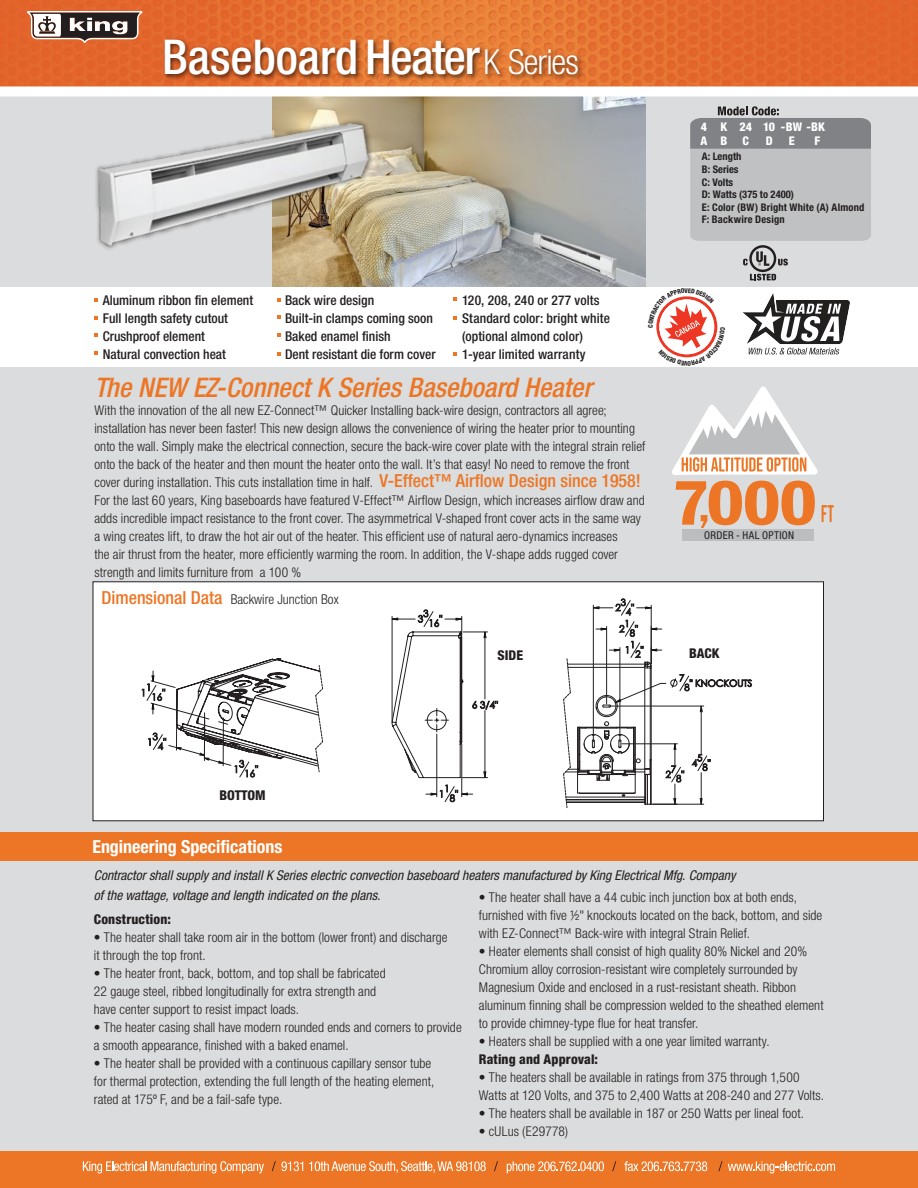
<style>
.page{position:relative;width:918px;height:1188px;background:#dbdcdd}
.page>*{position:absolute;margin:0;border:0;box-sizing:border-box;transform-origin:0 0}
.t1{font:500 condensed 48px "Helvetica Neue LT Std";color:#fff}
.t2{font:italic 500 condensed 27px "Helvetica Neue LT Std";color:#ec7625}
.t3{font:700 condensed 18px "Helvetica Neue LT Std";color:#fff}
.t4{font:500 condensed 18px "Helvetica Neue LT Std";color:#ec7625}
.t5{font:300 condensed 13.5px/18px "Helvetica Neue LT Std";letter-spacing:.005em;color:#231f20}
.t6{font:500 condensed 13.5px/18px "Helvetica Neue LT Std";color:#231f20}
.t7{font:italic condensed 13.5px/19.5px "Helvetica Neue LT Std";color:#231f20}
.t8{font:800 condensed 13.5px "Helvetica Neue LT Std";letter-spacing:.005em;color:#231f20}
.t9{font:800 condensed 12px/13.4px "Helvetica Neue LT Std";letter-spacing:.01em;color:#fff}
.t10{font:condensed 10.8px "Helvetica Neue LT Std";letter-spacing:.03em;color:#231f20}
.t11{font:700 condensed 10.5px/12.6px "Helvetica Neue LT Std";letter-spacing:.015em;color:#231f20}
.s1{font-weight:300;font-size:34.5px}
.s2{font-weight:500;font-size:18px;color:#ec7625}
</style>
<div class="page">
<div style="left:0;top:1151px;width:918px;height:37px;background:#ec7625"></div>
<svg style="left:83px;top:1161px;width:181px;height:12px"></svg>
<svg style="left:309px;top:1161px;width:177px;height:12px"></svg>
<svg style="left:507px;top:1161px;width:97px;height:12px"></svg>
<svg style="left:624px;top:1161px;width:83px;height:10px"></svg>
<svg style="left:272px;top:1161px;width:31px;height:10px"></svg>
<svg style="left:494px;top:1161px;width:4px;height:10px"></svg>
<svg style="left:612px;top:1161px;width:4px;height:10px"></svg>
<svg style="left:718px;top:1161px;width:117px;height:12px"></svg>
<svg style="left:0;top:86px;width:918px;height:9px"></svg>
<img style="left:0;top:0;width:918px;height:86px">
<img style="left:158px;top:30px;width:430px;height:63px">
<svg style="left:27px;top:11px;width:116px;height:32px"></svg>
<div style="left:0;top:832px;width:918px;height:29px;background:#ec7625"></div>
<svg style="left:690px;top:106px;width:181px;height:175px"></svg>
<img style="left:272px;top:96px;width:374px;height:191px">
<div style="left:0;top:287px;width:918px;height:80px;background:#fff"></div>
<svg style="left:277px;top:315px;width:4px;height:4px"></svg>
<svg style="left:277px;top:298px;width:4px;height:3px"></svg>
<svg style="left:277px;top:333px;width:4px;height:4px"></svg>
<svg style="left:277px;top:352px;width:4px;height:4px"></svg>
<svg style="left:94px;top:316px;width:4px;height:3px"></svg>
<svg style="left:94px;top:333px;width:4px;height:4px"></svg>
<svg style="left:94px;top:351px;width:4px;height:4px"></svg>
<svg style="left:94px;top:298px;width:4px;height:4px"></svg>
<svg style="left:453px;top:316px;width:4px;height:4px"></svg>
<svg style="left:453px;top:352px;width:4px;height:4px"></svg>
<svg style="left:453px;top:297px;width:4px;height:4px"></svg>
<hr style="left:0;top:95px;width:918px;height:1px;background:#fff">
<img style="left:272px;top:117px;width:105px;height:136px">
<img style="left:96px;top:124px;width:275px;height:125px">
<div style="left:93px;top:582px;width:731px;height:239px;background:#fff"></div>
<svg style="left:141px;top:658px;width:182px;height:120px"></svg>
<hr style="left:437px;top:734px;width:1px;height:63px;background:#231f20">
<hr style="left:461px;top:744px;width:1px;height:53px;background:#231f20">
<svg style="left:426px;top:784px;width:47px;height:18px"></svg>
<svg style="left:392px;top:609px;width:106px;height:169px"></svg>
<svg style="left:563px;top:598px;width:189px;height:210px"></svg>
<div style="left:682px;top:529px;width:131px;height:12px;background:#bbbdbf"></div>
<svg style="left:672px;top:386px;width:162px;height:142px"></svg>
<svg style="left:742px;top:293px;width:108px;height:62px"></svg>
<svg style="left:656px;top:296px;width:62px;height:62px"></svg>
<h1 class="t1" style="left:162px;top:28px;width:419px">Baseboard Heater<span class="s1">K Series</span></h1>
<p class="t6" style="left:103px;top:291px;width:152px">Aluminum ribbon fin element<br>Full length safety cutout<br>Crushproof element<br>Natural convection heat</p>
<p class="t6" style="left:462px;top:291px;width:150px">120, 208, 240 or 277 volts<br>Standard color: bright white (optional almond color)<br>1-year limited warranty</p>
<p class="t6" style="left:285px;top:291px;width:152px">Back wire design<br>Built-in clamps coming soon<br>Baked enamel finish<br>Dent resistant die form cover</p>
<h2 class="t2" style="left:94px;top:371px;width:499px">The NEW EZ-Connect K Series Baseboard Heater</h2>
<p class="t5" style="left:94px;top:401px;width:552px">With the innovation of the all new EZ-Connect™ Quicker Installing back-wire design, contractors all agree; installation has never been faster! This new design allows the convenience of wiring the heater prior to mounting onto the wall. Simply make the electrical connection, secure the back-wire cover plate with the integral strain relief onto the back of the heater and then mount the heater onto the wall. It’s that easy! No need to remove the front cover during installation. This cuts installation time in half. <span class="s2">V-Effect™ Airflow Design since 1958!<br></span>For the last 60 years, King baseboards have featured V-Effect™ Airflow Design, which increases airflow draw and adds incredible impact resistance to the front cover. The asymmetrical V-shaped front cover acts in the same way a wing creates lift, to draw the hot air out of the heater. This efficient use of natural aero-dynamics increases<br>the air thrust from the heater, more efficiently warming the room. In addition, the V-shape adds rugged cover strength and limits furniture from a 100 %<br>blockage of the heater.</p>
<h3 class="t4" style="left:101px;top:587px;width:123px">Dimensional Data</h3>
<p class="t5" style="left:231px;top:591px;width:109px">Backwire Junction Box</p>
<p class="t9" style="left:781px;top:120px;width:46px">-BW -BK</p>
<p class="t9" style="left:701px;top:120px;width:8px">4<br>A</p>
<p class="t9" style="left:721px;top:120px;width:8px">K<br>B</p>
<p class="t9" style="left:739px;top:120px;width:14px">24<br>C</p>
<p class="t9" style="left:763px;top:120px;width:14px">10<br>D</p>
<p class="t9" style="left:814px;top:134px;width:7px">F</p>
<p class="t9" style="left:789px;top:134px;width:7px">E</p>
<p class="t11" style="left:702px;top:150px;width:164px">A: Length<br>B: Series<br>C: Volts<br>D: Watts (375 to 2400)<br>E: Color (BW) Bright White (A) Almond<br>F: Backwire Design</p>
<p class="t10" style="left:704px;top:528px;width:91px">ORDER - HAL OPTION</p>
<p class="t8" style="left:219px;top:787px;width:48px">BOTTOM</p>
<p class="t8" style="left:498px;top:647px;width:27px">SIDE</p>
<p class="t8" style="left:689px;top:645px;width:32px">BACK</p>
<h3 class="t3" style="left:92px;top:835px;width:192px">Engineering Specifications</h3>
<p class="t7" style="left:94px;top:866px;width:643px">Contractor shall supply and install K Series electric convection baseboard heaters manufactured by King Electrical Mfg. Company of the wattage, voltage and length indicated on the plans.</p>
<p class="t8" style="left:94px;top:911px;width:79px">Construction:</p>
<p class="t5" style="left:94px;top:928px;width:355px">• The heater shall take room air in the bottom (lower front) and discharge it through the top front.</p>
<p class="t5" style="left:94px;top:964px;width:293px">• The heater front, back, bottom, and top shall be fabricated<br>22 gauge steel, ribbed longitudinally for extra strength and have center support to resist impact loads.</p>
<p class="t5" style="left:94px;top:1018px;width:369px">• The heater casing shall have modern rounded ends and corners to provide a smooth appearance, finished with a baked enamel.</p>
<p class="t5" style="left:94px;top:1054px;width:342px">• The heater shall be provided with a continuous capillary sensor tube for thermal protection, extending the full length of the heating element, rated at 175º F, and be a fail-safe type.</p>
<p class="t5" style="left:479px;top:888px;width:345px">• The heater shall have a 44 cubic inch junction box at both ends, furnished with five ½" knockouts located on the back, bottom, and side with EZ-Connect™ Back-wire with integral Strain Relief.</p>
<p class="t5" style="left:479px;top:942px;width:346px">• Heater elements shall consist of high quality 80% Nickel and 20% Chromium alloy corrosion-resistant wire completely surrounded by Magnesium Oxide and enclosed in a rust-resistant sheath. Ribbon aluminum finning shall be compression welded to the sheathed element to provide chimney-type flue for heat transfer.</p>
<p class="t5" style="left:479px;top:1032px;width:292px">• Heaters shall be supplied with a one year limited warranty.</p>
<p class="t8" style="left:479px;top:1051px;width:121px">Rating and Approval:</p>
<p class="t5" style="left:479px;top:1068px;width:347px">• The heaters shall be available in ratings from 375 through 1,500<br>Watts at 120 Volts, and 375 to 2,400 Watts at 208-240 and 277 Volts.</p>
<p class="t5" style="left:479px;top:1104px;width:326px">• The heaters shall be available in 187 or 250 Watts per lineal foot.</p>
<p class="t5" style="left:479px;top:1122px;width:91px">• cULus (E29778)</p>
</div>
